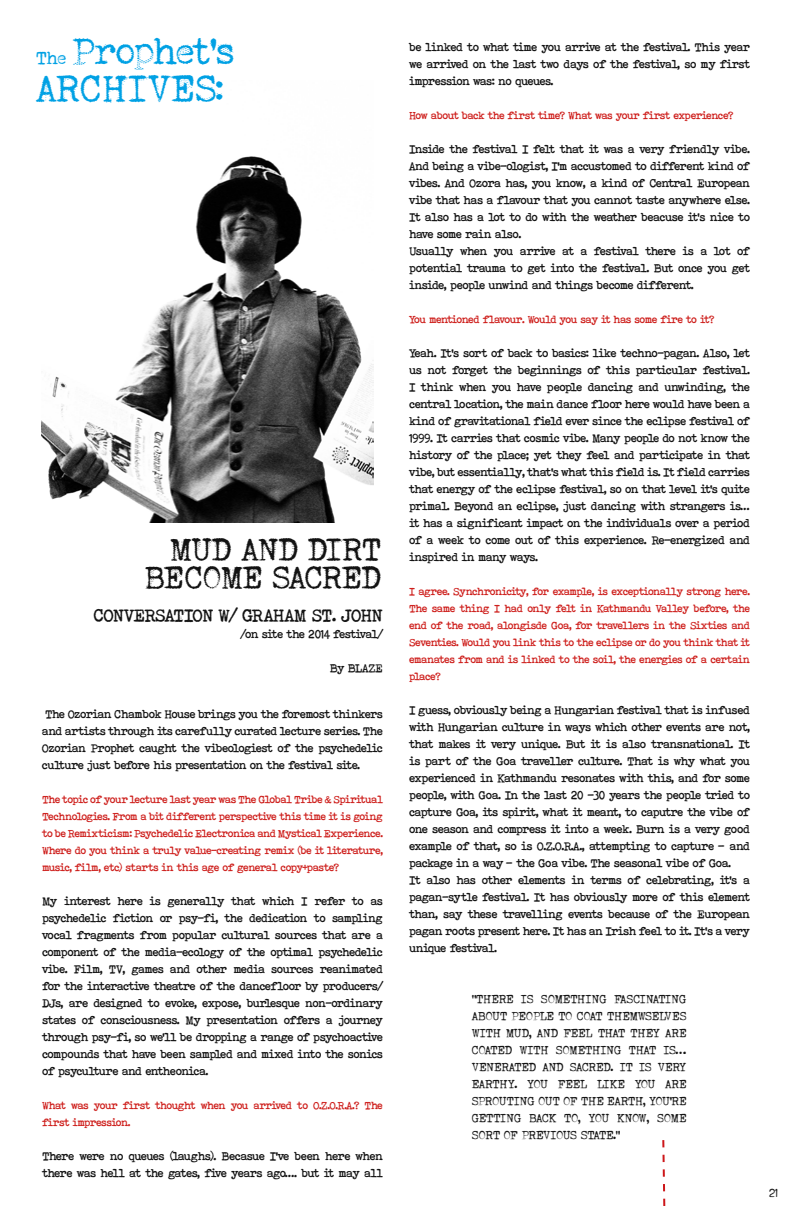
<style>
.page{position:relative;width:792px;height:1224px;background:#fff}
.page>*{position:absolute;margin:0;border:0;box-sizing:border-box;transform-origin:0 0}
.t1{font:38px/37px "Orange Typewriter";letter-spacing:-.09em;color:#00a1e4}
.t2{font:32px/28px "Orange Typewriter";letter-spacing:-.085em;color:#131313;text-align:right}
.t3{font:18px "Bohemian Typewriter";letter-spacing:-.1em;color:#131313}
.t4{font:12px/17px "Bohemian Typewriter";letter-spacing:-.1em;color:#131313;text-align:justify}
.t5{font:12px/17px "Orange Typewriter";letter-spacing:-.085em;color:#131313;text-align:justify}
.t6{font:11px/17px "Bohemian Typewriter";letter-spacing:-.1em;color:#ce1f1c;text-align:justify}
.s1{font-size:18px}
</style>
<div class="page">
<img style="left:42px;top:156px;width:332px;height:367px">
<svg style="left:662px;top:1140px;width:4px;height:66px"></svg>
<h1 class="t1" style="left:36px;top:31px;width:203px"><span class="s1">The</span> Prophet’s<br>ARCHIVES:</h1>
<h2 class="t2" style="left:145px;top:534px;width:240px">MUD AND DIRT<br>BECOME SACRED</h2>
<h3 class="t3" style="left:93px;top:604px;width:292px">CONVERSATION W/ GRAHAM ST. JOHN</h3>
<p class="t4" style="left:240px;top:625px;width:145px">/on site the 2014 festival/</p>
<p class="t4" style="left:330px;top:659px;width:55px">By BLAZE</p>
<p class="t4" style="left:42px;top:705px;width:343px">The Ozorian Chambok House brings you the foremost thinkers and artists through its carefully curated lecture series. The Ozorian Prophet caught the vibeologiest of the psychedelic culture just before his presentation on the festival site.</p>
<p class="t6" style="left:42px;top:790px;width:343px">The topic of your lecture last year was The Global Tribe &amp; Spiritual Technologies. From a bit different perspective this time it is going to be Remixticism: Psychedelic Electronica and Mystical Experience.<br>Where do you think a truly value-creating remix (be it literature, music, film, etc) starts in this age of general copy+paste?</p>
<p class="t4" style="left:42px;top:892px;width:343px">My interest here is generally that which I refer to as psychedelic fiction or psy-fi, the dedication to sampling vocal fragments from popular cultural sources that are a component of the media-ecology of the optimal psychedelic vibe. Film, TV, games and other media sources reanimated for the interactive theatre of the dancefloor by producers/ DJs, are designed to evoke, expose, burlesque non-ordinary states of consciousness. My presentation offers a journey through psy-fi, so we’ll be dropping a range of psychoactive compounds that have been sampled and mixed into the sonics of psyculture and entheonica.</p>
<p class="t6" style="left:42px;top:1096px;width:343px">What was your first thought when you arrived to O.Z.O.R.A.? The first impression.</p>
<p class="t4" style="left:42px;top:1147px;width:343px">There were no queues (laughs). Becasue I’ve been here when there was hell at the gates, five years ago…. but it may all</p>
<p class="t4" style="left:409px;top:38px;width:343px">be linked to what time you arrive at the festival. This year we arrived on the last two days of the festival, so my first impression was: no queues.</p>
<p class="t6" style="left:409px;top:107px;width:327px">How about back the first time? What was your first experience?</p>
<p class="t4" style="left:409px;top:140px;width:343px;text-align:left">Inside the festival I felt that it was a very friendly vibe.<br>And being a vibe-ologist, I’m accustomed to different kind of vibes. And Ozora has, you know, a kind of Central European vibe that has a flavour that you cannot taste anywhere else.<br>It also has a lot to do with the weather beacuse it’s nice to have some rain also.<br>Usually when you arrive at a festival there is a lot of potential trauma to get into the festival. But once you get inside, people unwind and things become different.</p>
<p class="t6" style="left:409px;top:311px;width:307px">You mentioned flavour. Would you say it has some fire to it?</p>
<p class="t4" style="left:409px;top:344px;width:343px">Yeah. It’s sort of back to basics: like techno-pagan. Also, let us not forget the beginnings of this particular festival.<br>I think when you have people dancing and unwinding, the central location, the main dance floor here would have been a kind of gravitational field ever since the eclipse festival of 1999. It carries that cosmic vibe. Many people do not know the history of the place; yet they feel and participate in that vibe, but essentially, that’s what this field is. It field carries that energy of the eclipse festival, so on that level it’s quite primal. Beyond an eclipse, just dancing with strangers is… it has a significant impact on the individuals over a period of a week to come out of this experience. Re-energized and inspired in many ways.</p>
<p class="t6" style="left:409px;top:583px;width:343px">I agree. Synchronicity, for example, is exceptionally strong here.<br>The same thing I had only felt in Kathmandu Valley before, the end of the road, alongisde Goa, for travellers in the Sixties and Seventies. Would you link this to the eclipse or do you think that it emanates from and is linked to the soil, the energies of a certain place?</p>
<p class="t4" style="left:409px;top:701px;width:343px;text-align:left">I guess, obviously being a Hungarian festival that is infused with Hungarian culture in ways which other events are not, that makes it very unique. But it is also transnational. It is part of the Goa traveller culture. That is why what you experienced in Kathmandu resonates with this, and for some people, with Goa. In the last 20 -30 years the people tried to capture Goa, its spirit, what it meant, to caputre the vibe of one season and compress it into a week. Burn is a very good example of that, so is O.Z.O.R.A., attempting to capture – and package in a way – the Goa vibe. The seasonal vibe of Goa.<br>It also has other elements in terms of celebrating, it’s a pagan-sytle festival. It has obviously more of this element than, say these travelling events because of the European pagan roots present here. It has an Irish feel to it. It’s a very unique festival.</p>
<p class="t5" style="left:472px;top:990px;width:217px">“THERE IS SOMETHING FASCINATING ABOUT PEOPLE TO COAT THEMWSELVES WITH MUD, AND FEEL THAT THEY ARE COATED WITH SOMETHING THAT IS… VENERATED AND SACRED. IT IS VERY EARTHY. YOU FEEL LIKE YOU ARE SPROUTING OUT OF THE EARTH, YOU’RE GETTING BACK TO, YOU KNOW, SOME SORT OF PREVIOUS STATE.”</p>
<p class="t5" style="left:769px;top:1184px;width:11px">21</p>
</div>
